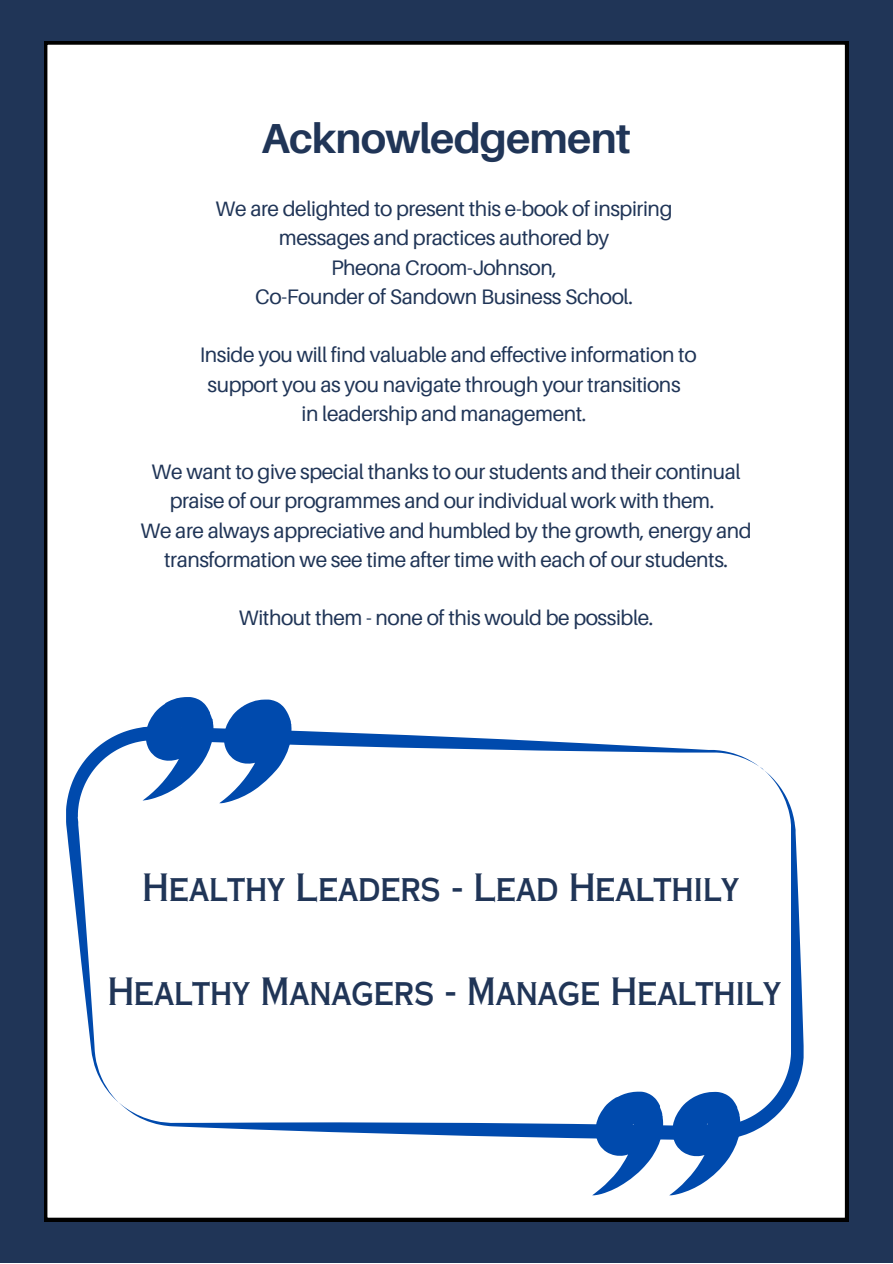
<style>
.page{position:relative;width:893px;height:1264px;background:#fff}
.page>*{position:absolute;margin:0;border:0;box-sizing:border-box;transform-origin:0 0}
.t1{font:700 42px "Aileron";letter-spacing:-.02em;color:#203557}
.t2{font:37.5px "Copperplate Gothic LT Pro 30 AB";letter-spacing:-.02em;color:#203557}
.t3{font:21px/29.2px "Aileron";letter-spacing:-.02em;color:#203557;text-align:center}
</style>
<div class="page">
<div style="left:0;top:0;width:892px;height:1262px;background:#203557"></div>
<div style="left:44px;top:41px;width:804px;height:1179px;background:#fff"></div>
<svg style="left:66px;top:726px;width:698px;height:376px;fill:#fff"></svg>
<div style="left:119px;top:770px;width:684px;height:369px;background:#fff"></div>
<svg style="left:142px;top:697px;width:71px;height:103px"></svg>
<svg style="left:219px;top:699px;width:72px;height:104px"></svg>
<svg style="left:592px;top:1091px;width:71px;height:104px"></svg>
<svg style="left:669px;top:1091px;width:71px;height:104px"></svg>
<h1 class="t1" style="left:261px;top:115px;width:371px">Acknowledgement</h1>
<p class="t3" style="left:215px;top:194px;width:458px">We are delighted to present this e-book of inspiring messages and practices authored by<br>Pheona Croom-Johnson,<br>Co-Founder of Sandown Business School.</p>
<p class="t3" style="left:200px;top:340px;width:498px">Inside you will find valuable and effective information to support you as you navigate through your transitions<br>in leadership and management.</p>
<p class="t3" style="left:140px;top:457px;width:612px">We want to give special thanks to our students and their continual praise of our programmes and our individual work with them.<br>We are always appreciative and humbled by the growth, energy and transformation we see time after time with each of our students.</p>
<p class="t3" style="left:239px;top:603px;width:416px">Without them - none of this would be possible.</p>
<h2 class="t2" style="left:142px;top:865px;width:599px">Healthy Leaders - Lead Healthily</h2>
<h2 class="t2" style="left:107px;top:968px;width:675px">Healthy Managers - Manage Healthily</h2>
</div>
